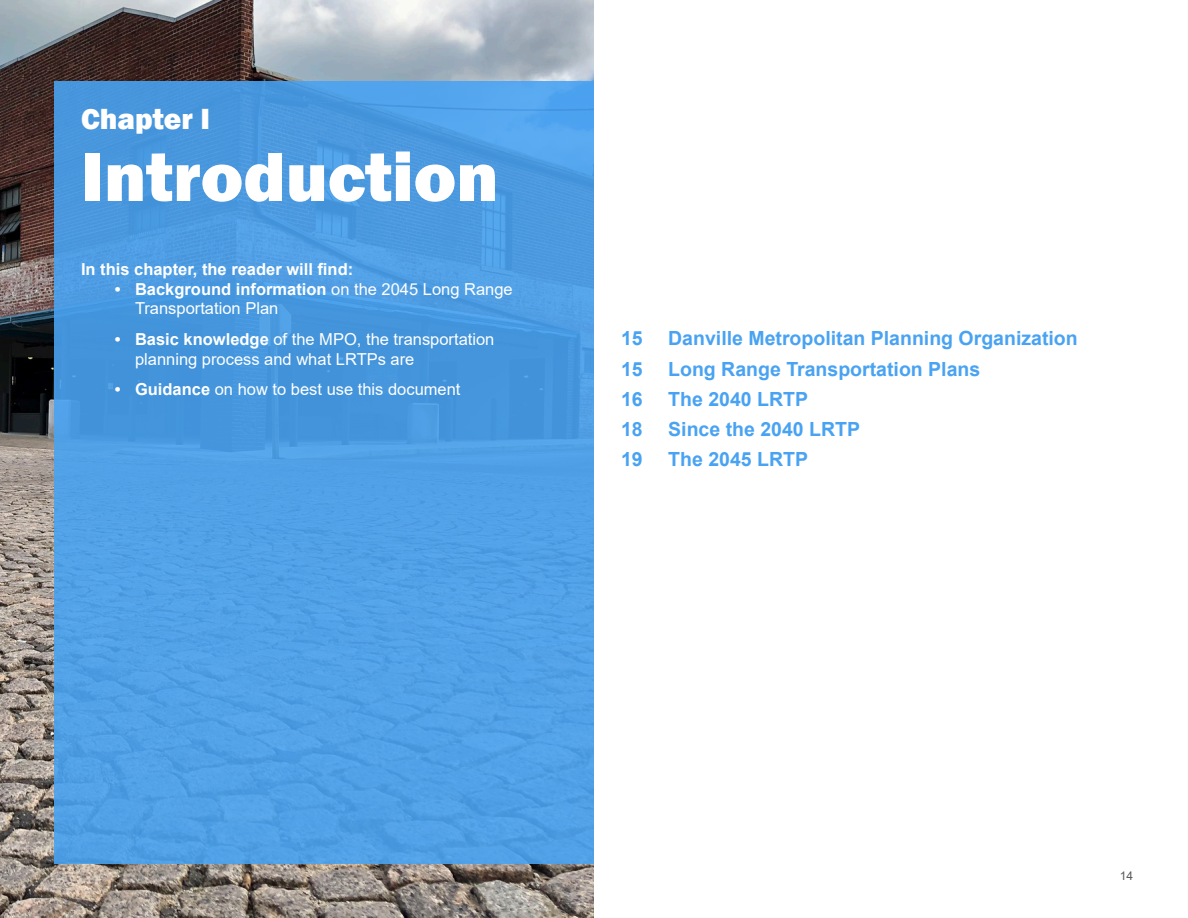
<style>
.page{position:relative;width:1188px;height:918px;background:#fff}
.page>*{position:absolute;margin:0;border:0;box-sizing:border-box;transform-origin:0 0}
.Chapter_Title{font:800 72px "Franklin Gothic";color:#fff}
.Chapter_Number{font:800 30px "Franklin Gothic";color:#fff}
.TOC_section_header{font:700 19.5px "Arial";color:#49a3f2}
.t1{font:16.5px/19.8px "Arial";color:#fff}
.Intro_paragraph_1{font:700 16.5px "Arial";color:#fff}
.t2{font:12px "Arial";color:#575859}
.s1{font-weight:700}
</style>
<div class="page">
<img style="left:0;top:0;width:594px;height:918px">
<div style="left:54px;top:81px;width:540px;height:783px;background:linear-gradient(to right,#4c9ce2,#4f9fe5)"></div>
<p class="Chapter_Number" style="left:81px;top:100px;width:131px">Chapter I</p>
<p class="Chapter_Title" style="left:81px;top:130px;width:419px">Introduction</p>
<p class="Intro_paragraph_1" style="left:81px;top:257px;width:274px">In this chapter, the reader will find:</p>
<p class="t1" style="left:135px;top:279px;width:379px;text-indent:-20px"><span class="s1">• Background information</span> on the 2045 Long Range<br>Transportation Plan</p>
<p class="t1" style="left:135px;top:329px;width:361px;text-indent:-20px"><span class="s1">• Basic knowledge</span> of the MPO, the transportation planning process and what LRTPs are</p>
<p class="t1" style="left:115px;top:380px;width:347px"><span class="s1">• Guidance</span> on how to best use this document</p>
<p class="TOC_section_header" style="left:621px;top:325px;width:23px">15</p>
<p class="TOC_section_header" style="left:621px;top:355px;width:23px">15</p>
<p class="TOC_section_header" style="left:621px;top:385px;width:23px">16</p>
<p class="TOC_section_header" style="left:621px;top:415px;width:23px">18</p>
<p class="TOC_section_header" style="left:621px;top:446px;width:23px">19</p>
<p class="TOC_section_header" style="left:668px;top:325px;width:411px">Danville Metropolitan Planning Organization</p>
<p class="TOC_section_header" style="left:668px;top:355px;width:314px">Long Range Transportation Plans</p>
<p class="TOC_section_header" style="left:668px;top:385px;width:141px">The 2040 LRTP</p>
<p class="TOC_section_header" style="left:668px;top:415px;width:193px">Since the 2040 LRTP</p>
<p class="TOC_section_header" style="left:668px;top:446px;width:141px">The 2045 LRTP</p>
<p class="t2" style="left:1120px;top:867px;width:15px">14</p>
</div>
